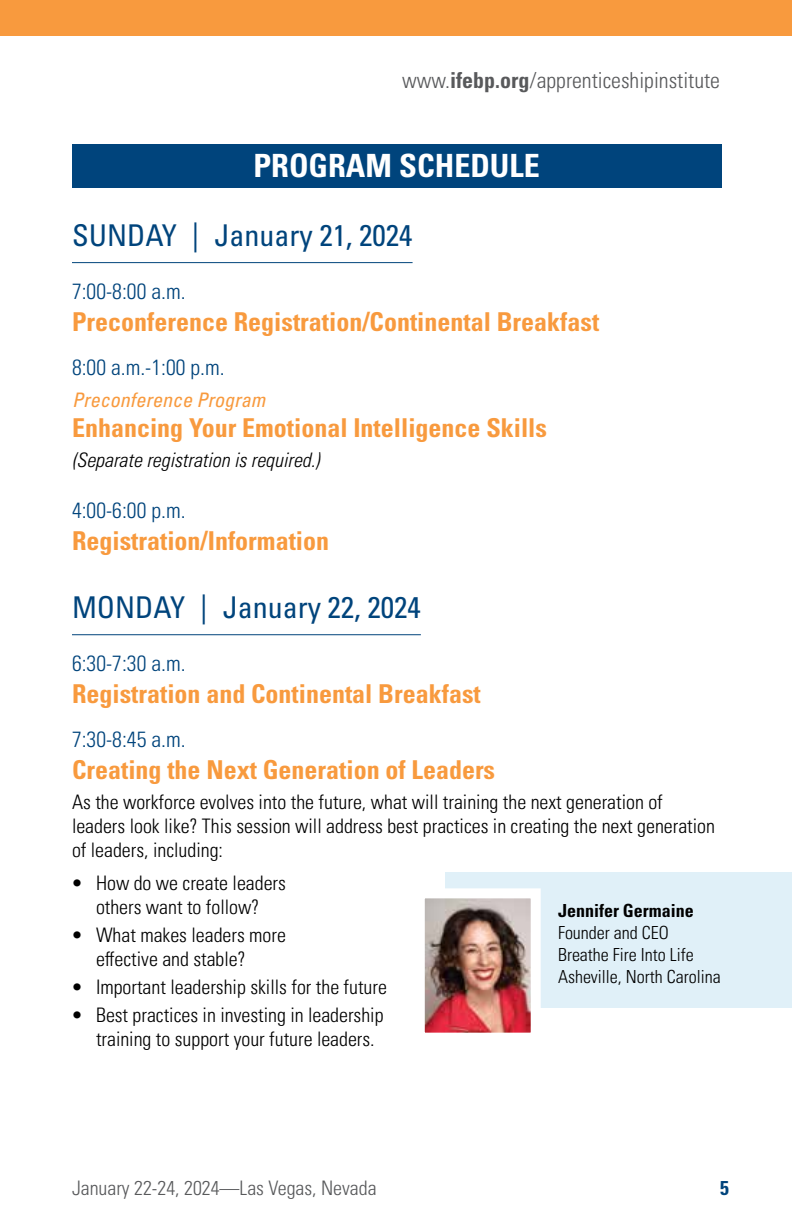
<style>
.page{position:relative;width:792px;height:1224px;background:#fff}
.page>*{position:absolute;margin:0;border:0;box-sizing:border-box;transform-origin:0 0}
.t1{font:700 condensed 32px "Univers LT Pro";color:#fff}
.t2{font:condensed 30px "Univers LT Pro";color:#00447c}
.t3{font:700 condensed 26px "Univers LT Pro";color:#f89a3e}
.t4{font:300 condensed 22px "Univers LT Pro";color:#00447c}
.t5{font:300 condensed 22px "Univers LT Pro";color:#58595b}
.t6{font:300 condensed 20px/24px "Univers LT Pro";color:#000}
.t7{font:300 condensed 20px "Univers LT Pro";color:#58595b}
.t8{font:italic 300 condensed 20px "Univers LT Pro";color:#000}
.t9{font:italic condensed 20px "Univers LT Pro";color:#f89a3e}
.t10{font:700 condensed 20px "Univers LT Pro";color:#00447c}
.t11{font:300 condensed 18px/22px "Univers LT Pro";color:#000}
.t12{font:700 condensed 18px "Univers LT Pro";color:#000}
.s1{font-weight:700}
</style>
<div class="page">
<div style="left:0;top:0;width:792px;height:36px;background:#f89a3e"></div>
<hr style="left:72px;top:262px;width:341px;height:1px;background:#00447c">
<hr style="left:72px;top:634px;width:349px;height:1px;background:#00447c">
<div style="left:445px;top:872px;width:347px;height:136px;background:#e0f0f8"></div>
<div style="left:72px;top:144px;width:649px;height:43px;background:#00447c"></div>
<img style="left:424px;top:888px;width:117px;height:145px">
<p class="t5" style="left:402px;top:65px;width:319px">www.<span class="s1">ifebp.org</span>/apprenticeshipinstitute</p>
<h1 class="t1" style="left:253px;top:146px;width:288px">PROGRAM SCHEDULE</h1>
<h2 class="t2" style="left:72px;top:216px;width:342px">SUNDAY | January 21, 2024</h2>
<p class="t4" style="left:72px;top:276px;width:115px">7:00-8:00 a.m.</p>
<h3 class="t3" style="left:72px;top:306px;width:529px">Preconference Registration/Continental Breakfast</h3>
<p class="t4" style="left:72px;top:352px;width:154px">8:00 a.m.-1:00 p.m.</p>
<p class="t9" style="left:72px;top:387px;width:195px">Preconference Program</p>
<h3 class="t3" style="left:72px;top:412px;width:477px">Enhancing Your Emotional Intelligence Skills</h3>
<p class="t8" style="left:72px;top:446px;width:249px">(Separate registration is required.)</p>
<p class="t4" style="left:72px;top:496px;width:115px">4:00-6:00 p.m.</p>
<h3 class="t3" style="left:72px;top:525px;width:259px">Registration/Information</h3>
<h2 class="t2" style="left:72px;top:589px;width:350px">MONDAY | January 22, 2024</h2>
<p class="t4" style="left:72px;top:649px;width:115px">6:30-7:30 a.m.</p>
<h3 class="t3" style="left:72px;top:678px;width:410px">Registration and Continental Breakfast</h3>
<p class="t4" style="left:72px;top:725px;width:115px">7:30-8:45 a.m.</p>
<h3 class="t3" style="left:72px;top:754px;width:425px">Creating the Next Generation of Leaders</h3>
<p class="t6" style="left:72px;top:789px;width:644px">As the workforce evolves into the future, what will training the next generation of leaders look like? This session will address best practices in creating the next generation of leaders, including:</p>
<p class="t6" style="left:72px;top:870px;width:215px;text-align:center">• How do we create leaders others want to follow?</p>
<p class="t6" style="left:96px;top:922px;width:191px;text-indent:-24px">• What makes leaders more effective and stable?</p>
<p class="t6" style="left:72px;top:974px;width:316px">• Important leadership skills for the future</p>
<p class="t6" style="left:96px;top:1002px;width:289px;text-indent:-24px">• Best practices in investing in leadership training to support your future leaders.</p>
<p class="t12" style="left:558px;top:899px;width:137px">Jennifer Germaine</p>
<p class="t11" style="left:558px;top:920px;width:164px">Founder and CEO<br>Breathe Fire Into Life<br>Asheville, North Carolina</p>
<p class="t7" style="left:72px;top:1175px;width:306px">January 22-24, 2024—Las Vegas, Nevada</p>
<p class="t10" style="left:720px;top:1176px;width:10px">5</p>
</div>
